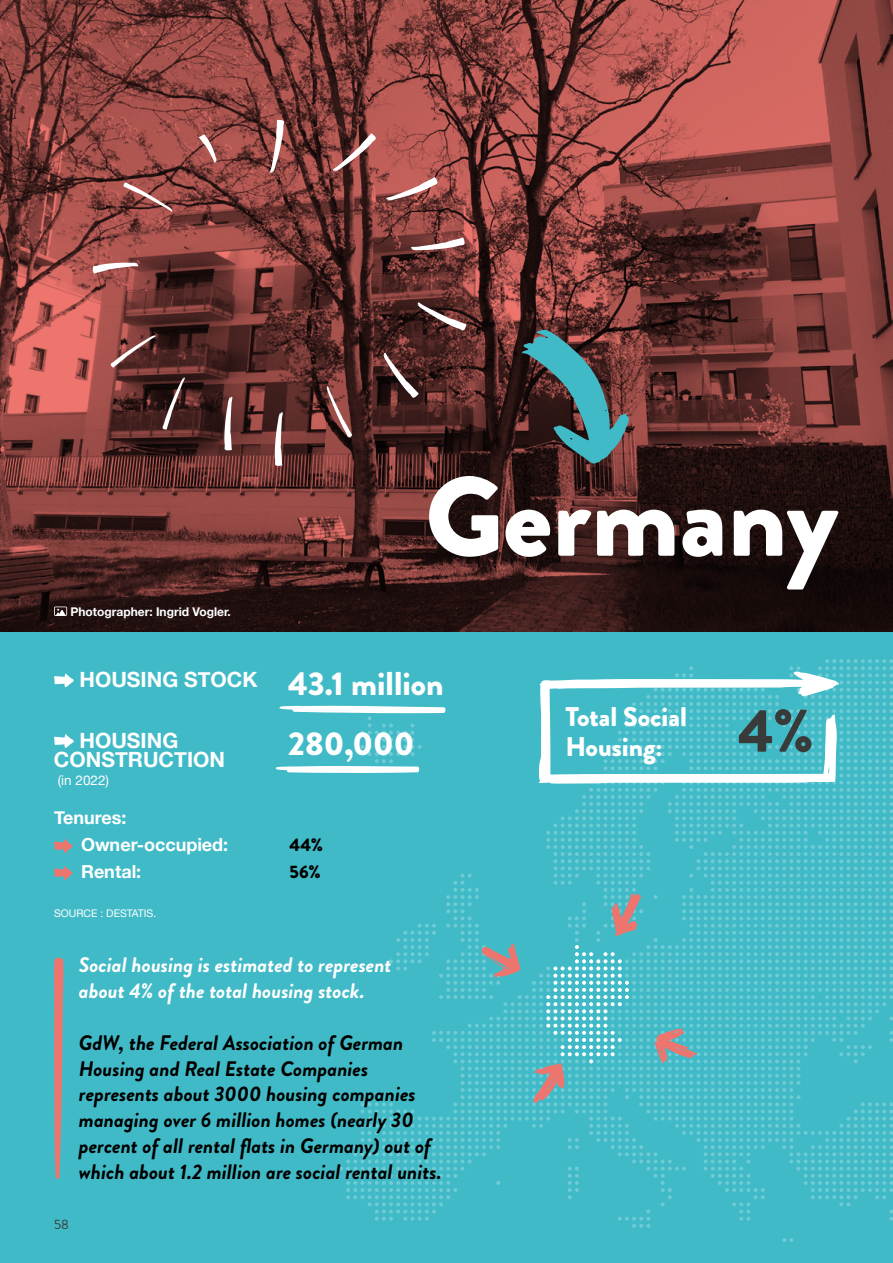
<style>
.page{position:relative;width:893px;height:1263px;background:#fff}
.page>*{position:absolute;margin:0;border:0;box-sizing:border-box;transform-origin:0 0}
.t1{font:900 112.5px "Brandon Grotesque";color:#fff}
.t2{font:900 60px "Brandon Grotesque";color:#393b3a}
.t3{font:900 33px/60.8px "Brandon Grotesque";color:#fff}
.t4{font:900 27px/29.4px "Brandon Grotesque";color:#fff}
.t5{font:italic 700 21px/25.8px "Brandon Grotesque";color:#000}
.t6{font:italic 700 21px/25.8px "Brandon Grotesque";color:#fff}
.t7{font:700 21px/19.5px "Helvetica Neue";color:#fff}
.t8{font:700 18px/27px "Helvetica Neue";color:#fff}
.t9{font:900 18px "Brandon Grotesque";color:#000}
.t10{font:13.5px "Helvetica Neue";color:#fff}
.t11{font:13.5px "Brandon Grotesque";color:#393b3a}
.t12{font:700 12px "Helvetica Neue";color:#fff}
.t13{font:10.5px "Helvetica Neue";color:#fff}
</style>
<div class="page">
<div style="left:0;top:631px;width:893px;height:632px;background:#41bac7"></div>
<img style="left:0;top:0;width:893px;height:631px">
<svg style="left:782px;top:1238px;width:11px;height:4px"></svg>
<svg style="left:522px;top:330px;width:107px;height:134px"></svg>
<svg style="left:54px;top:673px;width:20px;height:14px"></svg>
<svg style="left:54px;top:734px;width:20px;height:14px"></svg>
<svg style="left:54px;top:839px;width:18px;height:14px"></svg>
<svg style="left:54px;top:866px;width:18px;height:14px"></svg>
<svg style="left:54px;top:957px;width:10px;height:222px"></svg>
<svg style="left:276px;top:659px;width:617px;height:569px"></svg>
<svg style="left:386px;top:177px;width:52px;height:23px"></svg>
<svg style="left:333px;top:133px;width:43px;height:38px"></svg>
<svg style="left:411px;top:237px;width:54px;height:13px"></svg>
<svg style="left:417px;top:302px;width:49px;height:29px"></svg>
<svg style="left:383px;top:353px;width:36px;height:45px"></svg>
<svg style="left:275px;top:412px;width:8px;height:54px"></svg>
<svg style="left:224px;top:397px;width:8px;height:53px"></svg>
<svg style="left:163px;top:377px;width:22px;height:52px"></svg>
<svg style="left:123px;top:183px;width:50px;height:29px"></svg>
<svg style="left:326px;top:386px;width:26px;height:51px"></svg>
<svg style="left:111px;top:335px;width:45px;height:33px"></svg>
<svg style="left:270px;top:120px;width:14px;height:53px"></svg>
<svg style="left:93px;top:263px;width:45px;height:11px"></svg>
<svg style="left:199px;top:135px;width:17px;height:28px"></svg>
<svg style="left:54px;top:606px;width:13px;height:10px"></svg>
<p class="t12" style="left:70px;top:602px;width:162px">Photographer: Ingrid Vogler.</p>
<p class="t7" style="left:80px;top:671px;width:180px">HOUSING STOCK</p>
<p class="t7" style="left:54px;top:731px;width:173px;text-indent:26px">HOUSING<br>CONSTRUCTION</p>
<p class="t10" style="left:58px;top:771px;width:53px">(in 2022)</p>
<p class="t8" style="left:81px;top:804px;width:149px;text-indent:-27px">Tenures:<br>Owner-occupied:</p>
<h1 class="t1" style="left:425px;top:437px;width:415px">Germany</h1>
<h3 class="t3" style="left:288px;top:653px;width:157px">43.1 million<br>280,000</h3>
<p class="t9" style="left:290px;top:832px;width:35px">44%</p>
<p class="t4" style="left:565px;top:703px;width:123px">Total Social<br>Housing:</p>
<h2 class="t2" style="left:738px;top:688px;width:77px">4%</h2>
<p class="t8" style="left:81px;top:858px;width:62px">Rental:</p>
<p class="t9" style="left:289px;top:859px;width:33px">56%</p>
<p class="t13" style="left:54px;top:905px;width:104px">SOURCE : DESTATIS.</p>
<p class="t6" style="left:79px;top:952px;width:314px">Social housing is estimated to represent about 4% of the total housing stock.</p>
<p class="t5" style="left:79px;top:1030px;width:364px">GdW, the Federal Association of German Housing and Real Estate Companies represents about 3000 housing companies managing over 6 million homes (nearly 30 percent of all rental flats in Germany) out of which about 1.2 million are social rental units.</p>
<p class="t11" style="left:54px;top:1215px;width:16px">58</p>
</div>
